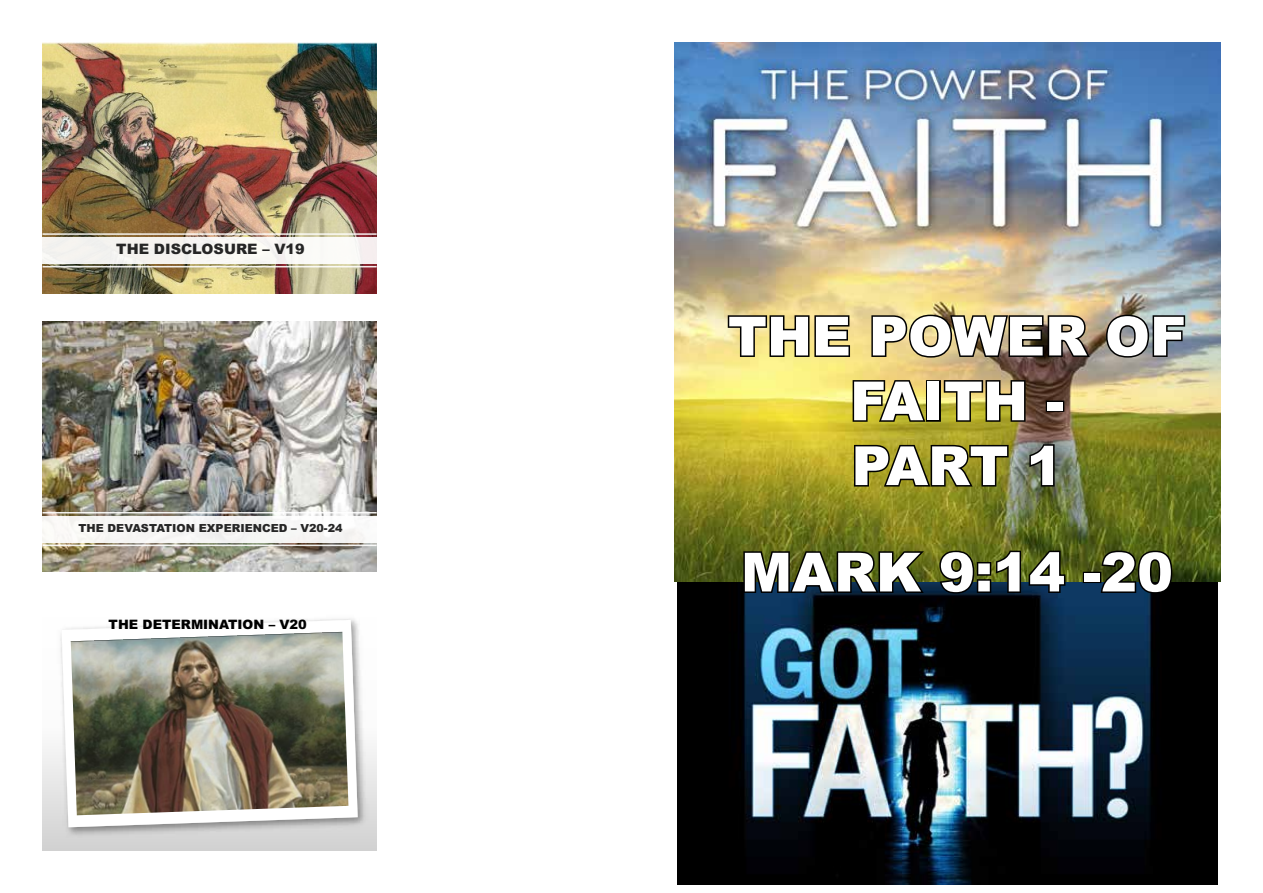
<style>
.page{position:relative;width:1263px;height:893px;background:#fff}
.page>*{position:absolute;margin:0;border:0;box-sizing:border-box;transform-origin:0 0}
.t1{font:900 54px/64.8px "Arial";color:#fff;text-align:center}
.t2{font:900 14.4px "Arial";color:#262626}
.t3{font:900 13.05px "Arial";color:#000}
.t4{font:900 11.1px "Arial";color:#262626}
</style>
<div class="page">
<img style="left:677px;top:581px;width:540px;height:304px">
<img style="left:674px;top:43px;width:546px;height:538px">
<svg style="left:742px;top:538px;width:185px;height:57px;background:#3a451a"></svg>
<svg style="left:937px;top:548px;width:130px;height:48px;background:#34411d"></svg>
<div style="left:1083px;top:572px;width:18px;height:11px;border:3px solid #000"></div>
<svg style="left:1099px;top:549px;width:75px;height:47px;background:#202d16"></svg>
<svg style="left:726px;top:314px;width:125px;height:44px;background:#a89c62"></svg>
<img style="left:870px;top:313px;width:222px;height:46px">
<svg style="left:1104px;top:313px;width:83px;height:46px;background:#727675"></svg>
<svg style="left:851px;top:379px;width:76px;height:45px;background:#999041"></svg>
<div style="left:926px;top:380px;width:15px;height:42px;border:3px solid #000"></div>
<svg style="left:942px;top:379px;width:85px;height:44px;background:#8e823c"></svg>
<div style="left:1046px;top:400px;width:18px;height:12px;border:3px solid #000"></div>
<svg style="left:852px;top:443px;width:158px;height:46px;background:#726d1b"></svg>
<svg style="left:1028px;top:442px;width:28px;height:46px"></svg>
<img style="left:43px;top:43px;width:334px;height:250px">
<div style="left:43px;top:237px;width:334px;height:27px;background:#f6f4f1"></div>
<hr style="left:43px;top:233px;width:334px;height:2px;background:#fff;opacity:.9">
<hr style="left:43px;top:266px;width:334px;height:1px;background:#f3f2ef">
<img style="left:43px;top:321px;width:334px;height:251px">
<div style="left:43px;top:516px;width:334px;height:26px;background:#f6f6f5"></div>
<hr style="left:43px;top:512px;width:334px;height:1px;background:#f3f3f2">
<hr style="left:43px;top:545px;width:334px;height:1px;background:#f2f2f0">
<div style="left:43px;top:600px;width:334px;height:250px;background:linear-gradient(to bottom,#fff,#dbdbdb)"></div>
<img style="left:55px;top:613px;width:316px;height:227px">
<svg style="left:61px;top:620px;width:297px;height:207px"></svg>
<img style="left:71px;top:632px;width:277px;height:183px">
<img style="left:342px;top:632px;width:6px;height:174px">
<p class="t2" style="left:116px;top:239px;width:190px">THE DISCLOSURE – V19</p>
<p class="t4" style="left:79px;top:520px;width:265px">THE DEVASTATION EXPERIENCED – V20-24</p>
<p class="t3" style="left:109px;top:615px;width:200px">THE DETERMINATION – V20</p>
<p class="t1" style="left:728px;top:302px;width:460px">THE POWER OF<br>FAITH -<br>PART 1</p>
<p class="t1" style="left:741px;top:538px;width:433px">MARK 9:14 -20</p>
</div>
